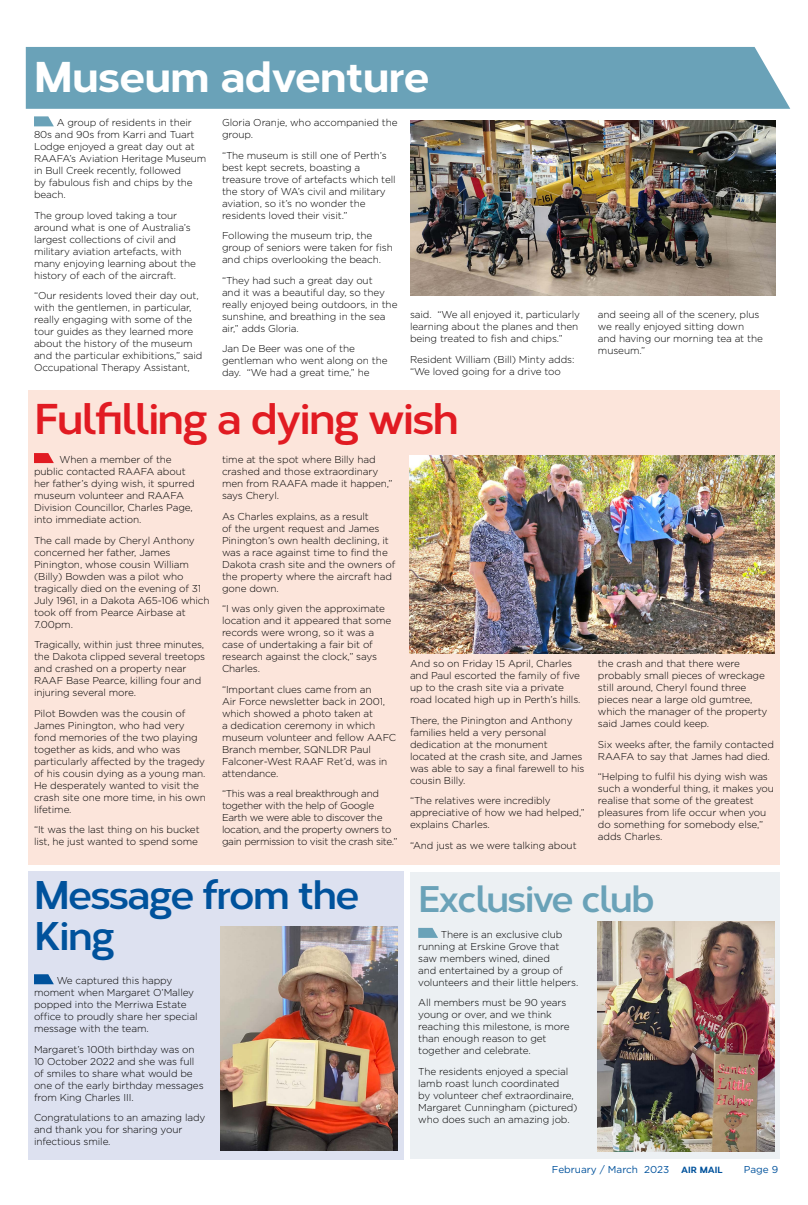
<style>
.page{position:relative;width:808px;height:1205px;background:#fff}
.page>*{position:absolute;margin:0;border:0;box-sizing:border-box;transform-origin:0 0}
.t1{font:700 43px "Corbert";letter-spacing:-.04em;color:#e11b22}
.t2{font:800 43px "Corbert";letter-spacing:-.01em;color:#fff}
.t3{font:700 40px/40.5px "Corbert";letter-spacing:-.04em;color:#00529c}
.t4{font:700 37px "Corbert";letter-spacing:-.04em;color:#6aa2b8}
.t5{font:300 10px/12px "Gotham";letter-spacing:-.01em;color:#000}
.t6{font:300 10px/12px "Gotham";letter-spacing:-.03em;color:#000}
.t7{font:10px "Gotham";color:#00529c}
.s1{font-family:"Corbert";font-weight:800;font-size:9px}
</style>
<div class="page">
<div style="left:28px;top:390px;width:752px;height:475px;background:#fce5db"></div>
<div style="left:26px;top:47px;width:764px;height:62px;background:#6aa2b8"></div>
<svg style="left:34px;top:116px;width:20px;height:10px"></svg>
<img style="left:410px;top:120px;width:365px;height:175px">
<svg style="left:34px;top:453px;width:20px;height:10px"></svg>
<img style="left:409px;top:456px;width:366px;height:198px">
<div style="left:28px;top:872px;width:376px;height:288px;background:#dde1f0"></div>
<svg style="left:34px;top:974px;width:20px;height:10px"></svg>
<div style="left:410px;top:872px;width:370px;height:286px;background:#ecf0f3"></div>
<svg style="left:418px;top:928px;width:20px;height:10px"></svg>
<img style="left:597px;top:921px;width:177px;height:231px">
<img style="left:220px;top:926px;width:178px;height:225px">
<h1 class="t2" style="left:34px;top:42px;width:397px">Museum adventure</h1>
<p class="t5" style="left:34px;top:117px;width:174px;text-indent:23px">A group of residents in their<br>80s and 90s from Karri and Tuart<br>Lodge enjoyed a great day out at<br>RAAFA’s Aviation Heritage Museum in Bull Creek recently, followed<br>by fabulous fish and chips by the beach.</p>
<p class="t5" style="left:34px;top:209px;width:163px">The group loved taking a tour around what is one of Australia’s largest collections of civil and military aviation artefacts, with many enjoying learning about the history of each of the aircraft.</p>
<p class="t5" style="left:34px;top:290px;width:170px">“Our residents loved their day out, with the gentlemen, in particular, really engaging with some of the tour guides as they learned more about the history of the museum and the particular exhibitions,” said Occupational Therapy Assistant,</p>
<p class="t5" style="left:222px;top:117px;width:177px">Gloria Oranje, who accompanied the group.</p>
<p class="t5" style="left:222px;top:149px;width:175px">“The museum is still one of Perth’s best kept secrets, boasting a treasure trove of artefacts which tell the story of WA’s civil and military aviation, so it’s no wonder the residents loved their visit.”</p>
<p class="t5" style="left:222px;top:230px;width:172px">Following the museum trip, the group of seniors were taken for fish and chips overlooking the beach.</p>
<p class="t5" style="left:222px;top:274px;width:177px">“They had such a great day out<br>and it was a beautiful day, so they really enjoyed being outdoors, in the sunshine, and breathing in the sea air,” adds Gloria.</p>
<p class="t5" style="left:222px;top:343px;width:167px">Jan De Beer was one of the gentleman who went along on the day. “We had a great time,” he</p>
<p class="t5" style="left:410px;top:309px;width:171px">said. “We all enjoyed it, particularly learning about the planes and then being treated to fish and chips.”</p>
<p class="t5" style="left:410px;top:353px;width:166px">Resident William (Bill) Minty adds: “We loved going for a drive too</p>
<h1 class="t1" style="left:34px;top:386px;width:426px">Fulfilling a dying wish</h1>
<p class="t5" style="left:34px;top:453px;width:162px;text-indent:26px">When a member of the public contacted RAAFA about her father’s dying wish, it spurred museum volunteer and RAAFA<br>Division Councillor, Charles Page, into immediate action.</p>
<p class="t5" style="left:34px;top:534px;width:177px">The call made by Cheryl Anthony concerned her father, James<br>Pinington, whose cousin William (Billy) Bowden was a pilot who tragically died on the evening of 31<br>July 1961, in a Dakota A65-106 which took off from Pearce Airbase at<br>7.00pm.</p>
<p class="t5" style="left:34px;top:638px;width:173px">Tragically, within just three minutes, the Dakota clipped several treetops and crashed on a property near<br>RAAF Base Pearce, killing four and injuring several more.</p>
<p class="t5" style="left:34px;top:707px;width:173px">Pilot Bowden was the cousin of<br>James Pinington, who had very fond memories of the two playing together as kids, and who was particularly affected by the tragedy of his cousin dying as a young man.<br>He desperately wanted to visit the crash site one more time, in his own lifetime.</p>
<p class="t5" style="left:34px;top:823px;width:167px">“It was the last thing on his bucket list, he just wanted to spend some</p>
<p class="t5" style="left:222px;top:453px;width:172px">time at the spot where Billy had crashed and those extraordinary men from RAAFA made it happen,” says Cheryl.</p>
<p class="t5" style="left:222px;top:510px;width:175px">As Charles explains, as a result<br>of the urgent request and James<br>Pinington’s own health declining, it was a race against time to find the<br>Dakota crash site and the owners of the property where the aircraft had gone down.</p>
<p class="t5" style="left:222px;top:602px;width:171px">“I was only given the approximate location and it appeared that some records were wrong, so it was a case of undertaking a fair bit of research against the clock,” says<br>Charles.</p>
<p class="t5" style="left:222px;top:683px;width:176px">“Important clues came from an<br>Air Force newsletter back in 2001, which showed a photo taken at<br>a dedication ceremony in which museum volunteer and fellow AAFC<br>Branch member, SQNLDR Paul<br>Falconer-West RAAF Ret’d, was in attendance.</p>
<p class="t6" style="left:222px;top:787px;width:177px">“This was a real breakthrough and together with the help of Google Earth we were able to discover the location, and the property owners to gain permission to visit the crash site.”</p>
<p class="t5" style="left:410px;top:657px;width:172px">And so on Friday 15 April, Charles and Paul escorted the family of five up to the crash site via a private road located high up in Perth’s hills.</p>
<p class="t5" style="left:410px;top:714px;width:176px">There, the Pinington and Anthony families held a very personal dedication at the monument located at the crash site, and James was able to say a final farewell to his cousin Billy.</p>
<p class="t5" style="left:410px;top:794px;width:176px">“The relatives were incredibly appreciative of how we had helped,” explains Charles.</p>
<p class="t5" style="left:410px;top:839px;width:168px">“And just as we were talking about</p>
<p class="t5" style="left:598px;top:309px;width:166px">and seeing all of the scenery, plus we really enjoyed sitting down and having our morning tea at the museum.”</p>
<p class="t5" style="left:598px;top:657px;width:171px">the crash and that there were probably small pieces of wreckage still around, Cheryl found three pieces near a large old gumtree, which the manager of the property said James could keep.</p>
<p class="t5" style="left:598px;top:738px;width:177px">Six weeks after, the family contacted<br>RAAFA to say that James had died.</p>
<p class="t5" style="left:598px;top:770px;width:177px">“Helping to fulfil his dying wish was such a wonderful thing, it makes you realise that some of the greatest pleasures from life occur when you do something for somebody else,” adds Charles.</p>
<h2 class="t3" style="left:34px;top:872px;width:327px">Message from the<br>King</h2>
<p class="t5" style="left:34px;top:974px;width:165px;text-indent:23px">We captured this happy moment when Margaret O’Malley popped into the Merriwa Estate office to proudly share her special message with the team.</p>
<p class="t5" style="left:34px;top:1043px;width:171px">Margaret’s 100th birthday was on<br>10 October 2022 and she was full of smiles to share what would be one of the early birthday messages from King Charles III.</p>
<p class="t5" style="left:34px;top:1111px;width:173px">Congratulations to an amazing lady and thank you for sharing your infectious smile.</p>
<h3 class="t4" style="left:418px;top:870px;width:238px">Exclusive club</h3>
<p class="t5" style="left:418px;top:928px;width:162px;text-indent:23px">There is an exclusive club running at Erskine Grove that saw members wined, dined<br>and entertained by a group of volunteers and their little helpers.</p>
<p class="t5" style="left:418px;top:997px;width:153px">All members must be 90 years young or over, and we think reaching this milestone, is more than enough reason to get together and celebrate.</p>
<p class="t5" style="left:418px;top:1065px;width:161px">The residents enjoyed a special lamb roast lunch coordinated<br>by volunteer chef extraordinaire,<br>Margaret Cunningham (pictured) who does such an amazing job.</p>
<p class="t7" style="left:552px;top:1164px;width:172px">February / March 2023 <span class="s1">AIR MAIL</span></p>
<p class="t7" style="left:744px;top:1164px;width:36px">Page 9</p>
</div>
